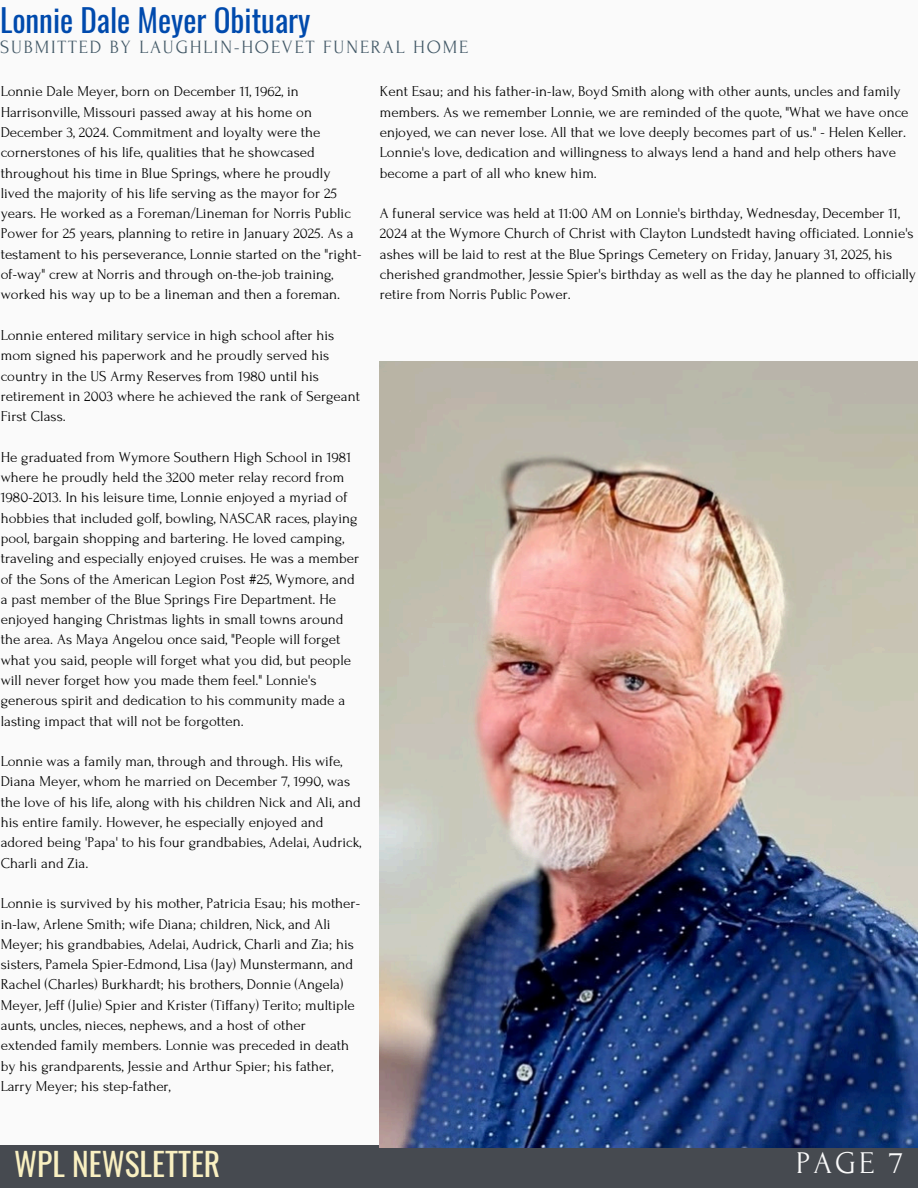
<style>
.page{position:relative;width:918px;height:1188px;background:#fafafa}
.page>*{position:absolute;margin:0;border:0;box-sizing:border-box;transform-origin:0 0}
.t1{font:31.65px "Oswald";color:#f9f0c1}
.t2{font:31.65px "Forum";color:#fafafa}
.t3{font:31.2px "Oswald";color:#004aad}
.t4{font:18.75px "Forum";letter-spacing:.1em;color:#435967}
.t5{font:15px/20.2px "Forum";color:#000}
</style>
<div class="page">
<div style="left:0;top:1145px;width:918px;height:43px;background:#464a50"></div>
<img style="left:380px;top:361px;width:538px;height:786px">
<p class="t3" style="left:0;top:-5px;width:312px">Lonnie Dale Meyer Obituary</p>
<p class="t4" style="left:0;top:37px;width:470px">SUBMITTED BY LAUGHLIN-HOEVET FUNERAL HOME</p>
<p class="t5" style="left:1px;top:82px;width:362px">Lonnie Dale Meyer, born on December 11, 1962, in Harrisonville, Missouri passed away at his home on December 3, 2024. Commitment and loyalty were the cornerstones of his life, qualities that he showcased throughout his time in Blue Springs, where he proudly lived the majority of his life serving as the mayor for 25 years. He worked as a Foreman/Lineman for Norris Public Power for 25 years, planning to retire in January 2025. As a testament to his perseverance, Lonnie started on the "right&shy;of-way" crew at Norris and through on-the-job training, worked his way up to be a lineman and then a foreman.</p>
<p class="t5" style="left:1px;top:325px;width:361px">Lonnie entered military service in high school after his mom signed his paperwork and he proudly served his country in the US Army Reserves from 1980 until his retirement in 2003 where he achieved the rank of Sergeant First Class.</p>
<p class="t5" style="left:1px;top:447px;width:360px">He graduated from Wymore Southern High School in 1981 where he proudly held the 3200 meter relay record from 1980-2013. In his leisure time, Lonnie enjoyed a myriad of hobbies that included golf, bowling, NASCAR races, playing pool, bargain shopping and bartering. He loved camping, traveling and especially enjoyed cruises. He was a member of the Sons of the American Legion Post #25, Wymore, and a past member of the Blue Springs Fire Department. He enjoyed hanging Christmas lights in small towns around the area. As Maya Angelou once said, "People will forget what you said, people will forget what you did, but people will never forget how you made them feel." Lonnie's generous spirit and dedication to his community made a lasting impact that will not be forgotten.</p>
<p class="t5" style="left:1px;top:752px;width:362px">Lonnie was a family man, through and through. His wife, Diana Meyer, whom he married on December 7, 1990, was the love of his life, along with his children Nick and Ali, and his entire family. However, he especially enjoyed and adored being 'Papa' to his four grandbabies, Adelai, Audrick, Charli and Zia.</p>
<p class="t5" style="left:1px;top:894px;width:361px">Lonnie is survived by his mother, Patricia Esau; his mother&shy;in-law, Arlene Smith; wife Diana; children, Nick, and Ali Meyer; his grandbabies, Adelai, Audrick, Charli and Zia; his sisters, Pamela Spier-Edmond, Lisa (Jay) Munstermann, and Rachel (Charles) Burkhardt; his brothers, Donnie (Angela)<br>Meyer, Jeff (Julie) Spier and Krister (Tiffany) Terito; multiple aunts, uncles, nieces, nephews, and a host of other extended family members. Lonnie was preceded in death by his grandparents, Jessie and Arthur Spier; his father, Larry Meyer; his step-father,</p>
<p class="t5" style="left:380px;top:82px;width:530px">Kent Esau; and his father-in-law, Boyd Smith along with other aunts, uncles and family members. As we remember Lonnie, we are reminded of the quote, "What we have once enjoyed, we can never lose. All that we love deeply becomes part of us." - Helen Keller.<br>Lonnie's love, dedication and willingness to always lend a hand and help others have become a part of all who knew him.</p>
<p class="t5" style="left:380px;top:203px;width:538px">A funeral service was held at 11:00 AM on Lonnie's birthday, Wednesday, December 11, 2024 at the Wymore Church of Christ with Clayton Lundstedt having officiated. Lonnie's ashes will be laid to rest at the Blue Springs Cemetery on Friday, January 31, 2025, his cherished grandmother, Jessie Spier's birthday as well as the day he planned to officially retire from Norris Public Power.</p>
<h2 class="t1" style="left:14px;top:1139px;width:208px">WPL NEWSLETTER</h2>
<h3 class="t2" style="left:796px;top:1146px;width:108px">PAGE 7</h3>
</div>
